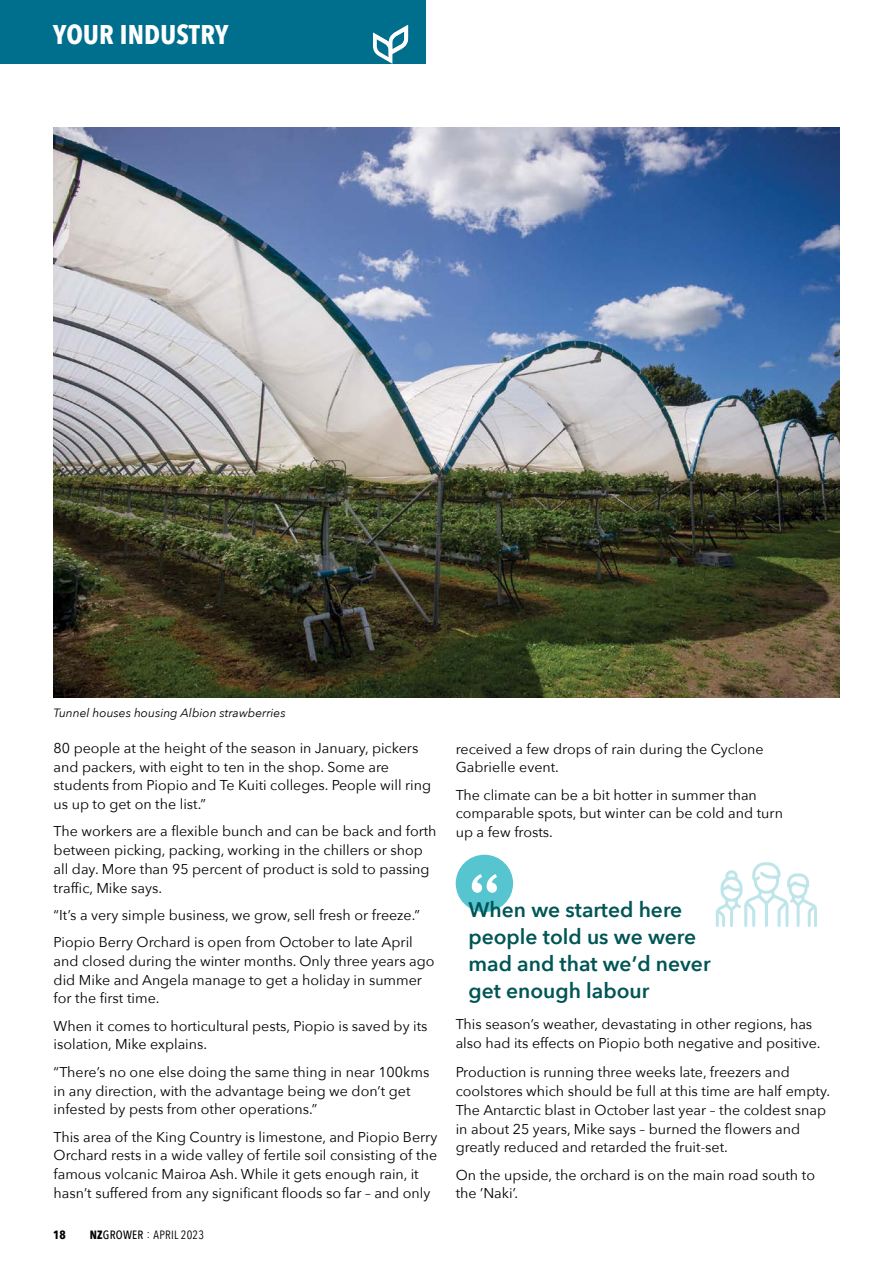
<style>
.page{position:relative;width:893px;height:1263px;background:#fff}
.page>*{position:absolute;margin:0;border:0;box-sizing:border-box;transform-origin:0 0}
.t1{font:700 27px "Avenir Next Condensed";letter-spacing:.01em;color:#fff}
.t2{font:600 21px/27px "Avenir Next";color:#005556}
.t3{font:14.25px/18.8px "Avenir Next";color:#000}
.t4{font:italic 12px "Avenir Next";color:#000}
.t5{font:12px "Avenir Next Condensed";letter-spacing:.02em;color:#000}
.t6{font:700 12px "Avenir Next Condensed";color:#000}
.s1{font-weight:700}
.s2{font-weight:500}
</style>
<div class="page">
<div style="left:456px;top:855px;width:57px;height:57px;background:#56c5d0;border-radius:50%"></div>
<svg style="left:472px;top:874px;width:25px;height:19px"></svg>
<div style="left:0;top:0;width:425px;height:64px;background:#006f8d"></div>
<svg style="left:373px;top:25px;width:35px;height:39px"></svg>
<img style="left:53px;top:127px;width:787px;height:570px">
<svg style="left:716px;top:862px;width:101px;height:65px"></svg>
<h1 class="t1" style="left:53px;top:18px;width:177px">YOUR INDUSTRY</h1>
<p class="t4" style="left:54px;top:702px;width:234px">Tunnel houses housing Albion strawberries</p>
<p class="t3" style="left:54px;top:738px;width:379px">80 people at the height of the season in January, pickers and packers, with eight to ten in the shop. Some are students from Piopio and Te Kuiti colleges. People will ring us up to get on the list.”</p>
<p class="t3" style="left:54px;top:821px;width:384px">The workers are a flexible bunch and can be back and forth between picking, packing, working in the chillers or shop all day. More than 95 percent of product is sold to passing traffic, Mike says.</p>
<p class="t3" style="left:54px;top:901px;width:368px;line-height:27.3px">“It’s a very simple business, we grow, sell fresh or freeze.”<br>Piopio Berry Orchard is open from October to late April</p>
<p class="t3" style="left:54px;top:951px;width:382px">and closed during the winter months. Only three years ago did Mike and Angela manage to get a holiday in summer for the first time.</p>
<p class="t3" style="left:54px;top:1016px;width:376px">When it comes to horticultural pests, Piopio is saved by its isolation, Mike explains.</p>
<p class="t3" style="left:54px;top:1062px;width:377px">“There’s no one else doing the same thing in near 100kms in any direction, with the advantage being we don’t get infested by pests from other operations.”</p>
<p class="t3" style="left:54px;top:1126px;width:385px">This area of the King Country is limestone, and Piopio Berry Orchard rests in a wide valley of fertile soil consisting of the famous volcanic Mairoa Ash. While it gets enough rain, it hasn’t suffered from any significant floods so far – and only</p>
<p class="t6" style="left:53px;top:1228px;width:14px">18</p>
<p class="t5" style="left:90px;top:1225px;width:116px"><span class="s1">NZ</span><span class="s2">GROWER</span> : APRIL 2023</p>
<p class="t3" style="left:456px;top:739px;width:309px">received a few drops of rain during the Cyclone<br>Gabrielle event.</p>
<p class="t3" style="left:456px;top:785px;width:329px">The climate can be a bit hotter in summer than comparable spots, but winter can be cold and turn up a few frosts.</p>
<h2 class="t2" style="left:468px;top:895px;width:244px">When we started here people told us we were mad and that we’d never get enough labour</h2>
<p class="t3" style="left:456px;top:1014px;width:366px">This season’s weather, devastating in other regions, has also had its effects on Piopio both negative and positive.</p>
<p class="t3" style="left:456px;top:1062px;width:376px">Production is running three weeks late, freezers and coolstores which should be full at this time are half empty.<br>The Antarctic blast in October last year – the coldest snap in about 25 years, Mike says – burned the flowers and greatly reduced and retarded the fruit-set.</p>
<p class="t3" style="left:456px;top:1164px;width:361px">On the upside, the orchard is on the main road south to the ’Naki’.</p>
</div>
